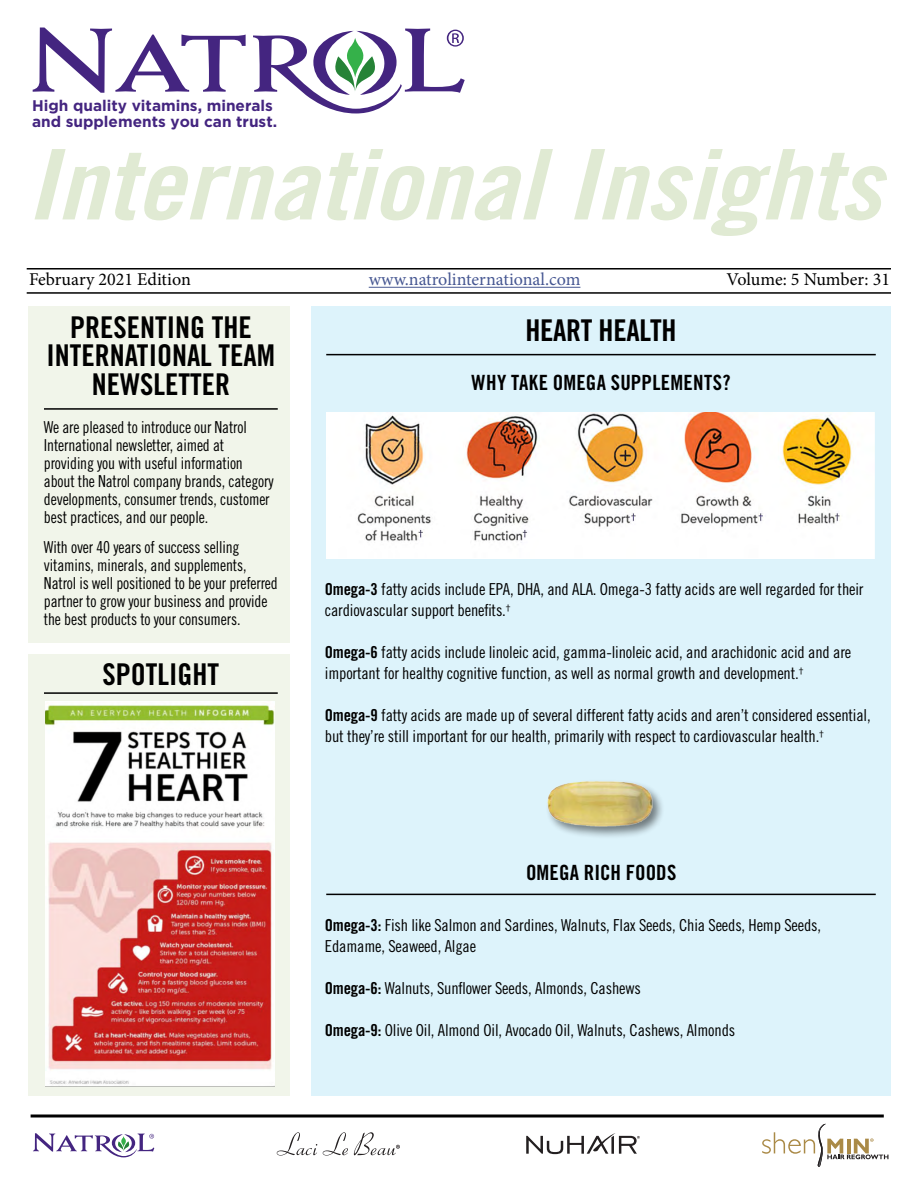
<style>
.page{position:relative;width:918px;height:1188px;background:#fff}
.page>*{position:absolute;margin:0;border:0;box-sizing:border-box;transform-origin:0 0}
.t1{font:97.5px "Trade Gothic LT Std Bd Cn 20 Obl";color:#e0ead3;scale:1.12 1}
.t2{font:30px/28.5px "Trade Gothic LT Std Bd Cn 20";color:#000;text-align:center}
.t3{font:21px "Trade Gothic LT Std Bd Cn 20";letter-spacing:.01em;color:#000}
.t4{font:18px "Minion Pro";color:#000}
.t5{font:18px "Minion Pro";color:#465792}
.t6{font:16.5px/21px "Trade Gothic LT Std Cn 18";letter-spacing:-.01em;color:#000}
.t7{font:16.5px/18px "Trade Gothic LT Std Cn 18";letter-spacing:-.01em;color:#000;scale:.95 1}
.t8{font:700 15.45px/16.2px "Gotham";color:#442580}
.s1{font-family:"Trade Gothic LT Std Bd Cn 20"}
</style>
<div class="page">
<div style="left:28px;top:306px;width:261px;height:337px;background:#f1f5ea"></div>
<div style="left:28px;top:654px;width:261px;height:442px;background:#f1f5ea"></div>
<div style="left:311px;top:306px;width:580px;height:790px;background:#ddf3fb"></div>
<hr style="left:27px;top:268px;width:864px;height:2px;background:#000">
<hr style="left:27px;top:292px;width:864px;height:2px;background:#000">
<svg style="left:31px;top:1114px;width:853px;height:4px;background:#3f3f3f"></svg>
<hr style="left:369px;top:287px;width:211px;height:1px;background:#465792">
<hr style="left:44px;top:408px;width:234px;height:2px;background:#000">
<svg style="left:33px;top:28px;width:213px;height:65px"></svg>
<svg style="left:253px;top:29px;width:212px;height:84px"></svg>
<hr style="left:44px;top:692px;width:234px;height:2px;background:#000">
<svg style="left:33px;top:1133px;width:121px;height:24px"></svg>
<svg style="left:277px;top:1132px;width:40px;height:24px"></svg>
<svg style="left:323px;top:1132px;width:25px;height:24px"></svg>
<svg style="left:354px;top:1132px;width:46px;height:23px"></svg>
<svg style="left:526px;top:1133px;width:114px;height:21px"></svg>
<svg style="left:762px;top:1124px;width:126px;height:43px"></svg>
<hr style="left:326px;top:354px;width:550px;height:1px;background:#000">
<img style="left:45px;top:701px;width:229px;height:385px">
<img style="left:326px;top:413px;width:549px;height:145px">
<hr style="left:326px;top:894px;width:550px;height:1px;background:#000">
<div style="left:544px;top:779px;width:121px;height:60px;background:#000;opacity:.5"></div>
<img style="left:544px;top:779px;width:116px;height:59px">
<p class="t8" style="left:32px;top:98px;width:246px">High quality vitamins, minerals and supplements you can trust.</p>
<h1 class="t1" style="left:26px;top:125px;width:765px">International Insights</h1>
<p class="t4" style="left:29px;top:268px;width:163px">February 2021 Edition</p>
<p class="t5" style="left:369px;top:268px;width:213px">www.natrolinternational.com</p>
<p class="t4" style="left:727px;top:268px;width:165px">Volume: 5 Number: 31</p>
<h2 class="t2" style="left:46px;top:312px;width:230px">PRESENTING THE<br>INTERNATIONAL TEAM<br>NEWSLETTER</h2>
<h2 class="t2" style="left:525px;top:315px;width:153px">HEART HEALTH</h2>
<p class="t3" style="left:472px;top:370px;width:261px">WHY TAKE OMEGA SUPPLEMENTS?</p>
<p class="t7" style="left:44px;top:418px;width:243px">We are pleased to introduce our Natrol International newsletter, aimed at providing you with useful information about the Natrol company brands, category developments, consumer trends, customer best practices, and our people.</p>
<p class="t7" style="left:44px;top:538px;width:248px">With over 40 years of success selling vitamins, minerals, and supplements, Natrol is well positioned to be your preferred partner to grow your business and provide the best products to your consumers.</p>
<h2 class="t2" style="left:103px;top:660px;width:118px">SPOTLIGHT</h2>
<p class="t6" style="left:325px;top:578px;width:540px"><span class="s1">Omega-3</span> fatty acids include EPA, DHA, and ALA. Omega-3 fatty acids are well regarded for their cardiovascular support benefits.<sup>†</sup></p>
<p class="t6" style="left:325px;top:641px;width:528px"><span class="s1">Omega-6</span> fatty acids include linoleic acid, gamma-linoleic acid, and arachidonic acid and are important for healthy cognitive function, as well as normal growth and development.<sup>†</sup></p>
<p class="t6" style="left:325px;top:704px;width:547px"><span class="s1">Omega-9</span> fatty acids are made up of several different fatty acids and aren’t considered essential, but they’re still important for our health, primarily with respect to cardiovascular health.<sup>†</sup></p>
<p class="t3" style="left:526px;top:860px;width:152px">OMEGA RICH FOODS</p>
<p class="t6" style="left:325px;top:915px;width:498px"><span class="s1">Omega-3:</span> Fish like Salmon and Sardines, Walnuts, Flax Seeds, Chia Seeds, Hemp Seeds,<br>Edamame, Seaweed, Algae</p>
<p class="t6" style="left:325px;top:978px;width:317px"><span class="s1">Omega-6:</span> Walnuts, Sunflower Seeds, Almonds, Cashews</p>
<p class="t6" style="left:325px;top:1020px;width:412px"><span class="s1">Omega-9:</span> Olive Oil, Almond Oil, Avocado Oil, Walnuts, Cashews, Almonds</p>
</div>
